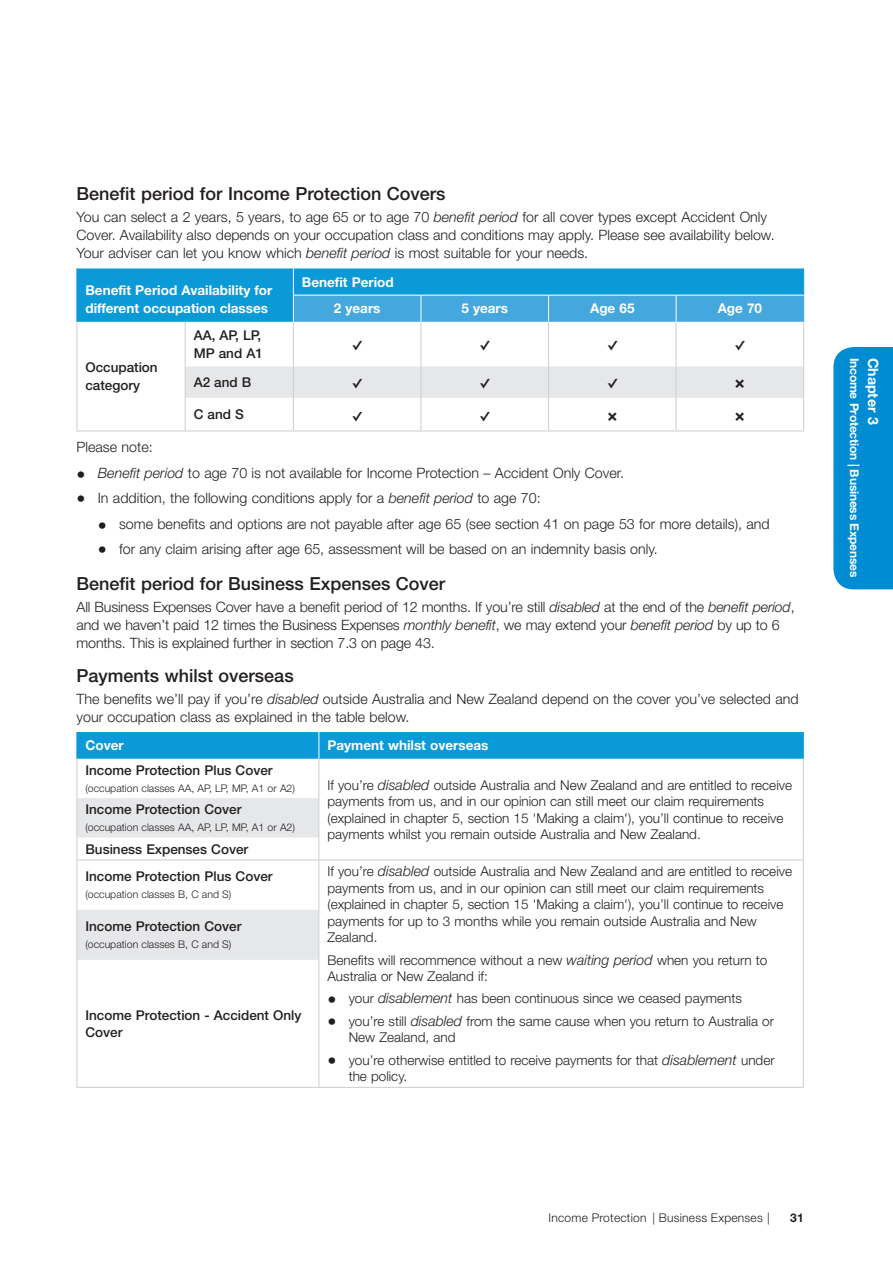
<style>
.page{position:relative;width:893px;height:1263px;background:#fff}
.page>*{position:absolute;margin:0;border:0;box-sizing:border-box;transform-origin:0 0}
.t1{font:500 18px "Helvetica Neue LT Std";color:#231f20}
.t2{font:18px "Cut Outsfor 3 DFX";color:#231f20}
.t3{font:300 14.25px/18px "Helvetica Neue LT Std";color:#231f20}
.t4{font:700 14.25px "Helvetica Neue LT Std";color:#fff}
.t5{font:300 13.5px/16.5px "Helvetica Neue LT Std";color:#231f20}
.t6{font:500 13.5px/18px "Helvetica Neue LT Std";color:#231f20}
.t7{font:700 13.5px/18px "Helvetica Neue LT Std";color:#fff}
.t8{font:300 12px "Helvetica Neue LT Std";letter-spacing:.02em;color:#231f20}
.t9{font:700 12px "Helvetica Neue LT Std";letter-spacing:-.015em;color:#fff}
.t10{font:700 12px "Helvetica Neue LT Std";color:#231f20}
.t11{font:300 10.5px "Helvetica Neue LT Std";color:#231f20}
.s1{font-style:italic}
.s2{font-size:18px}
.s3{font-style:italic;font-size:14.25px}
</style>
<div class="page">
<div style="left:186px;top:366px;width:617px;height:32px;background:#e6e7e9"></div>
<hr style="left:293px;top:322px;width:1px;height:44px;background:#cdced0">
<hr style="left:421px;top:322px;width:1px;height:44px;background:#cdced0">
<hr style="left:548px;top:322px;width:1px;height:44px;background:#cdced0">
<hr style="left:676px;top:322px;width:1px;height:44px;background:#cdced0">
<hr style="left:803px;top:322px;width:1px;height:44px;background:#cdced0">
<hr style="left:293px;top:366px;width:1px;height:32px;background:#cdced0">
<hr style="left:421px;top:366px;width:1px;height:32px;background:#cdced0">
<hr style="left:548px;top:366px;width:1px;height:32px;background:#cdced0">
<hr style="left:676px;top:366px;width:1px;height:32px;background:#cdced0">
<hr style="left:803px;top:366px;width:1px;height:32px;background:#cdced0">
<hr style="left:293px;top:398px;width:1px;height:33px;background:#cdced0">
<hr style="left:421px;top:398px;width:1px;height:33px;background:#cdced0">
<hr style="left:548px;top:398px;width:1px;height:33px;background:#cdced0">
<hr style="left:676px;top:398px;width:1px;height:33px;background:#cdced0">
<hr style="left:803px;top:398px;width:1px;height:33px;background:#cdced0">
<svg style="left:77px;top:268px;width:727px;height:54px;background:#25a1db"></svg>
<hr style="left:77px;top:322px;width:1px;height:44px;background:#cdced0">
<hr style="left:185px;top:322px;width:1px;height:44px;background:#cdced0">
<hr style="left:77px;top:366px;width:1px;height:32px;background:#cdced0">
<hr style="left:185px;top:366px;width:1px;height:32px;background:#cdced0">
<hr style="left:77px;top:398px;width:1px;height:33px;background:#cdced0">
<hr style="left:185px;top:398px;width:1px;height:33px;background:#cdced0">
<hr style="left:77px;top:431px;width:108px;height:1px;background:#cdced0">
<hr style="left:185px;top:431px;width:108px;height:1px;background:#cdced0">
<hr style="left:293px;top:431px;width:128px;height:1px;background:#cdced0">
<hr style="left:421px;top:431px;width:128px;height:1px;background:#cdced0">
<hr style="left:549px;top:431px;width:127px;height:1px;background:#cdced0">
<hr style="left:676px;top:431px;width:128px;height:1px;background:#cdced0">
<hr style="left:77px;top:759px;width:1px;height:39px;background:#cdced0">
<hr style="left:319px;top:759px;width:1px;height:39px;background:#cdced0">
<hr style="left:803px;top:759px;width:1px;height:39px;background:#cdced0">
<hr style="left:803px;top:798px;width:1px;height:39px;background:#cdced0">
<svg style="left:803px;top:837px;width:1px;height:23px"></svg>
<svg style="left:77px;top:798px;width:243px;height:162px"></svg>
<hr style="left:77px;top:859px;width:242px;height:1px;background:#cdced0">
<hr style="left:77px;top:860px;width:1px;height:50px;background:#cdced0">
<hr style="left:319px;top:859px;width:484px;height:1px;background:#cdced0">
<hr style="left:319px;top:1087px;width:485px;height:1px;background:#cdced0">
<hr style="left:319px;top:860px;width:1px;height:50px;background:#cdced0">
<hr style="left:803px;top:860px;width:1px;height:50px;background:#cdced0">
<hr style="left:803px;top:910px;width:1px;height:50px;background:#cdced0">
<hr style="left:803px;top:960px;width:1px;height:127px;background:#cdced0">
<hr style="left:77px;top:910px;width:1px;height:50px;background:#cdced0">
<hr style="left:319px;top:910px;width:1px;height:50px;background:#cdced0">
<hr style="left:77px;top:960px;width:1px;height:127px;background:#cdced0">
<hr style="left:319px;top:960px;width:1px;height:127px;background:#cdced0">
<hr style="left:77px;top:1087px;width:242px;height:1px;background:#cdced0">
<svg style="left:77px;top:732px;width:727px;height:27px;background:#0e9bd8"></svg>
<div style="left:833px;top:347px;width:60px;height:242px;background:#008cd2"></div>
<p class="t1" style="left:77px;top:183px;width:371px">Benefit period for Income Protection Covers</p>
<p class="t3" style="left:77px;top:208px;width:700px">You can select a 2 years, 5 years, to age 65 or to age 70 <span class="s1">benefit period</span> for all cover types except Accident Only<br>Cover. Availability also depends on your occupation class and conditions may apply. Please see availability below.<br>Your adviser can let you know which <span class="s1">benefit period</span> is most suitable for your needs.</p>
<p class="t7" style="left:85px;top:281px;width:189px">Benefit Period Availability for different occupation classes</p>
<p class="t7" style="left:334px;top:268px;width:61px;line-height:26.7px;text-indent:-32px">Benefit Period<br>2 years</p>
<p class="t7" style="left:461px;top:299px;width:48px">5 years</p>
<p class="t7" style="left:590px;top:299px;width:46px">Age 65</p>
<p class="t7" style="left:718px;top:299px;width:46px">Age 70</p>
<p class="t6" style="left:85px;top:358px;width:74px">Occupation category</p>
<p class="t6" style="left:194px;top:326px;width:71px">AA, AP, LP,<br>MP and A1</p>
<p class="t2" style="left:350px;top:337px;width:17px">U</p>
<p class="t2" style="left:477px;top:337px;width:17px">U</p>
<p class="t2" style="left:605px;top:337px;width:17px">U</p>
<p class="t2" style="left:732px;top:337px;width:17px">U</p>
<p class="t6" style="left:194px;top:373px;width:59px">A2 and B</p>
<p class="t2" style="left:350px;top:375px;width:17px">U</p>
<p class="t2" style="left:477px;top:375px;width:17px">U</p>
<p class="t2" style="left:605px;top:375px;width:17px">U</p>
<p class="t2" style="left:732px;top:375px;width:17px">Y</p>
<p class="t6" style="left:194px;top:405px;width:52px">C and S</p>
<p class="t2" style="left:350px;top:407px;width:17px">U</p>
<p class="t2" style="left:477px;top:407px;width:17px">U</p>
<p class="t2" style="left:605px;top:407px;width:17px">Y</p>
<p class="t2" style="left:732px;top:407px;width:17px">Y</p>
<p class="t3" style="left:77px;top:437px;width:78px">Please note:</p>
<p class="t3" style="left:77px;top:464px;width:549px"><span class="s2">•</span> <span class="s1">Benefit period</span> to age 70 is not available for Income Protection – Accident Only Cover.</p>
<p class="t3" style="left:77px;top:488px;width:466px"><span class="s2">•</span> In addition, the following conditions apply for a <span class="s1">benefit period</span> to age 70:</p>
<p class="t3" style="left:98px;top:515px;width:673px"><span class="s2">•</span> some benefits and options are not payable after age 65 (see section 41 on page 53 for more details), and</p>
<p class="t3" style="left:98px;top:539px;width:561px"><span class="s2">•</span> for any claim arising after age 65, assessment will be based on an indemnity basis only.</p>
<p class="t1" style="left:77px;top:572px;width:370px">Benefit period for Business Expenses Cover</p>
<p class="t3" style="left:77px;top:597px;width:720px">All Business Expenses Cover have a benefit period of 12 months. If you’re still <span class="s1">disabled</span> at the end of the <span class="s1">benefit period</span>, and we haven’t paid 12 times the Business Expenses <span class="s1">monthly benefit</span>, we may extend your <span class="s1">benefit period</span> by up to 6 months. This is explained further in section 7.3 on page 43.</p>
<p class="t1" style="left:77px;top:664px;width:219px">Payments whilst overseas</p>
<p class="t3" style="left:77px;top:689px;width:723px">The benefits we’ll pay if you’re <span class="s1">disabled</span> outside Australia and New Zealand depend on the cover you’ve selected and your occupation class as explained in the table below.</p>
<p class="t7" style="left:85px;top:736px;width:40px">Cover</p>
<p class="t7" style="left:327px;top:736px;width:162px">Payment whilst overseas</p>
<p class="t6" style="left:85px;top:761px;width:189px">Income Protection Plus Cover</p>
<p class="t11" style="left:85px;top:781px;width:211px">(occupation classes AA, AP, LP, MP, A1 or A2)</p>
<p class="t5" style="left:327px;top:776px;width:466px">If you’re <span class="s3">disabled</span> outside Australia and New Zealand and are entitled to receive payments from us, and in our opinion can still meet our claim requirements (explained in chapter 5, section 15 'Making a claim'), you’ll continue to receive payments whilst you remain outside Australia and New Zealand.</p>
<p class="t6" style="left:85px;top:800px;width:158px">Income Protection Cover</p>
<p class="t11" style="left:85px;top:821px;width:211px">(occupation classes AA, AP, LP, MP, A1 or A2)</p>
<p class="t6" style="left:85px;top:835px;width:189px;line-height:27.6px">Business Expenses Cover<br>Income Protection Plus Cover</p>
<p class="t11" style="left:85px;top:888px;width:147px">(occupation classes B, C and S)</p>
<p class="t5" style="left:327px;top:863px;width:466px">If you’re <span class="s3">disabled</span> outside Australia and New Zealand and are entitled to receive payments from us, and in our opinion can still meet our claim requirements (explained in chapter 5, section 15 'Making a claim'), you’ll continue to receive payments for up to 3 months while you remain outside Australia and New Zealand.</p>
<p class="t5" style="left:327px;top:951px;width:442px">Benefits will recommence without a new <span class="s3">waiting period</span> when you return to<br>Australia or New Zealand if:</p>
<p class="t5" style="left:327px;top:990px;width:416px"><span class="s2">•</span> your <span class="s3">disablement</span> has been continuous since we ceased payments</p>
<p class="t5" style="left:349px;top:1012px;width:427px;text-indent:-21px"><span class="s2">•</span> you’re still <span class="s3">disabled</span> from the same cause when you return to Australia or<br>New Zealand, and</p>
<p class="t5" style="left:349px;top:1051px;width:427px;text-indent:-21px"><span class="s2">•</span> you’re otherwise entitled to receive payments for that <span class="s3">disablement</span> under the policy.</p>
<p class="t6" style="left:85px;top:917px;width:158px">Income Protection Cover</p>
<p class="t11" style="left:85px;top:938px;width:147px">(occupation classes B, C and S)</p>
<p class="t6" style="left:85px;top:1007px;width:218px;line-height:16.5px">Income Protection - Accident Only<br>Cover</p>
<p class="t9" style="left:862px;top:358px;width:221px;rotate:90deg">Income Protection | Business Expenses</p>
<p class="t4" style="left:882px;top:358px;width:68px;rotate:90deg">Chapter 3</p>
<p class="t8" style="left:548px;top:1210px;width:223px">Income Protection | Business Expenses |</p>
<p class="t10" style="left:790px;top:1210px;width:15px">31</p>
</div>
